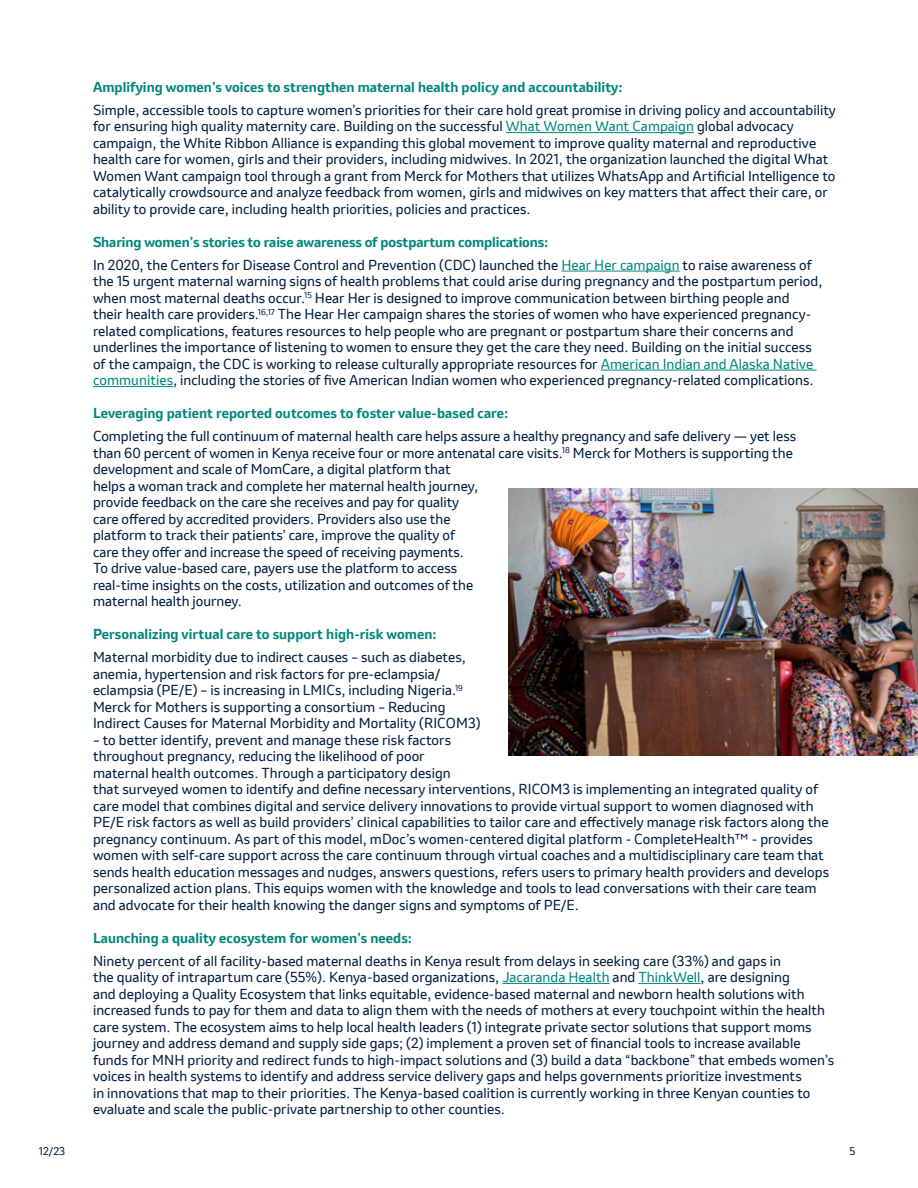
<style>
.page{position:relative;width:918px;height:1188px;background:#fff}
.page>*{position:absolute;margin:0;border:0;box-sizing:border-box;transform-origin:0 0}
.t1{font:13.5px/16.5px "Invention";letter-spacing:.005em;color:#001f40}
.t2{font:700 13.5px "Invention";letter-spacing:.005em;color:#00877d}
.t3{font:10.5px "Invention";color:#001f40}
.s1{color:#00877d}
.s2{font-weight:700;color:#00877d}
</style>
<div class="page">
<hr style="left:506px;top:132px;width:188px;height:1px;background:#00877d">
<hr style="left:561px;top:271px;width:119px;height:1px;background:#00877d">
<hr style="left:601px;top:370px;width:216px;height:1px;background:#00877d">
<hr style="left:93px;top:386px;width:80px;height:1px;background:#00877d">
<hr style="left:502px;top:983px;width:108px;height:1px;background:#00877d">
<hr style="left:638px;top:983px;width:63px;height:1px;background:#00877d">
<img style="left:509px;top:488px;width:409px;height:268px">
<p class="t3" style="left:39px;top:1144px;width:28px">12/23</p>
<p class="t2" style="left:93px;top:77px;width:531px">Amplifying women’s voices to strengthen maternal health policy and accountability:</p>
<p class="t1" style="left:93px;top:102px;width:744px">Simple, accessible tools to capture women’s priorities for their care hold great promise in driving policy and accountability for ensuring high quality maternity care. Building on the successful <span class="s1">What Women Want Campaign</span> global advocacy campaign, the White Ribbon Alliance is expanding this global movement to improve quality maternal and reproductive health care for women, girls and their providers, including midwives. In 2021, the organization launched the digital What Women Want campaign tool through a grant from Merck for Mothers that utilizes WhatsApp and Artificial Intelligence to catalytically crowdsource and analyze feedback from women, girls and midwives on key matters that affect their care, or ability to provide care, including health priorities, policies and practices.</p>
<p class="t1" style="left:93px;top:230px;width:720px;line-height:23.2px"><span class="s2">Sharing women’s stories to raise awareness of postpartum complications:<br></span>In 2020, the Centers for Disease Control and Prevention (CDC) launched the <span class="s1">Hear Her campaign</span> to raise awareness of</p>
<p class="t1" style="left:93px;top:273px;width:731px">the 15 urgent maternal warning signs of health problems that could arise during pregnancy and the postpartum period, when most maternal deaths occur.<sup>15</sup> Hear Her is designed to improve communication between birthing people and their health care providers.<sup>16,17</sup> The Hear Her campaign shares the stories of women who have experienced pregnancy&shy;related complications, features resources to help people who are pregnant or postpartum share their concerns and underlines the importance of listening to women to ensure they get the care they need. Building on the initial success of the campaign, the CDC is working to release culturally appropriate resources for <span class="s1">American Indian and Alaska Native communities</span>, including the stories of five American Indian women who experienced pregnancy-related complications.</p>
<p class="t2" style="left:93px;top:403px;width:417px">Leveraging patient reported outcomes to foster value-based care:</p>
<p class="t1" style="left:93px;top:428px;width:705px">Completing the full continuum of maternal health care helps assure a healthy pregnancy and safe delivery — yet less than 60 percent of women in Kenya receive four or more antenatal care visits.<sup>18</sup> Merck for Mothers is supporting the development and scale of MomCare, a digital platform that<br>helps a woman track and complete her maternal health journey,<br>provide feedback on the care she receives and pay for quality<br>care offered by accredited providers. Providers also use the<br>platform to track their patients’ care, improve the quality of<br>care they offer and increase the speed of receiving payments.<br>To drive value-based care, payers use the platform to access<br>real-time insights on the costs, utilization and outcomes of the<br>maternal health journey.</p>
<p class="t2" style="left:93px;top:624px;width:345px">Personalizing virtual care to support high-risk women:</p>
<p class="t1" style="left:93px;top:649px;width:389px">Maternal morbidity due to indirect causes – such as diabetes, anemia, hypertension and risk factors for pre-eclampsia/ eclampsia (PE/E) – is increasing in LMICs, including Nigeria.<sup>19<br></sup>Merck for Mothers is supporting a consortium – Reducing Indirect Causes for Maternal Morbidity and Mortality (RICOM3)</p>
<p class="t1" style="left:93px;top:732px;width:738px">– to better identify, prevent and manage these risk factors<br>throughout pregnancy, reducing the likelihood of poor<br>maternal health outcomes. Through a participatory design<br>that surveyed women to identify and define necessary interventions, RICOM3 is implementing an integrated quality of care model that combines digital and service delivery innovations to provide virtual support to women diagnosed with PE/E risk factors as well as build providers’ clinical capabilities to tailor care and effectively manage risk factors along the pregnancy continuum. As part of this model, mDoc’s women-centered digital platform - CompleteHealth™ - provides women with self-care support across the care continuum through virtual coaches and a multidisciplinary care team that sends health education messages and nudges, answers questions, refers users to primary health providers and develops personalized action plans. This equips women with the knowledge and tools to lead conversations with their care team and advocate for their health knowing the danger signs and symptoms of PE/E.</p>
<p class="t2" style="left:93px;top:928px;width:321px">Launching a quality ecosystem for women’s needs:</p>
<p class="t1" style="left:93px;top:952px;width:743px">Ninety percent of all facility-based maternal deaths in Kenya result from delays in seeking care (33%) and gaps in<br>the quality of intrapartum care (55%). Kenya-based organizations, <span class="s1">Jacaranda Health</span> and <span class="s1">ThinkWell</span>, are designing<br>and deploying a Quality Ecosystem that links equitable, evidence-based maternal and newborn health solutions with increased funds to pay for them and data to align them with the needs of mothers at every touchpoint within the health care system. The ecosystem aims to help local health leaders (1) integrate private sector solutions that support moms journey and address demand and supply side gaps; (2) implement a proven set of financial tools to increase available funds for MNH priority and redirect funds to high-impact solutions and (3) build a data “backbone” that embeds women’s voices in health systems to identify and address service delivery gaps and helps governments prioritize investments<br>in innovations that map to their priorities. The Kenya-based coalition is currently working in three Kenyan counties to evaluate and scale the public-private partnership to other counties.</p>
<p class="t3" style="left:849px;top:1144px;width:7px">5</p>
</div>
